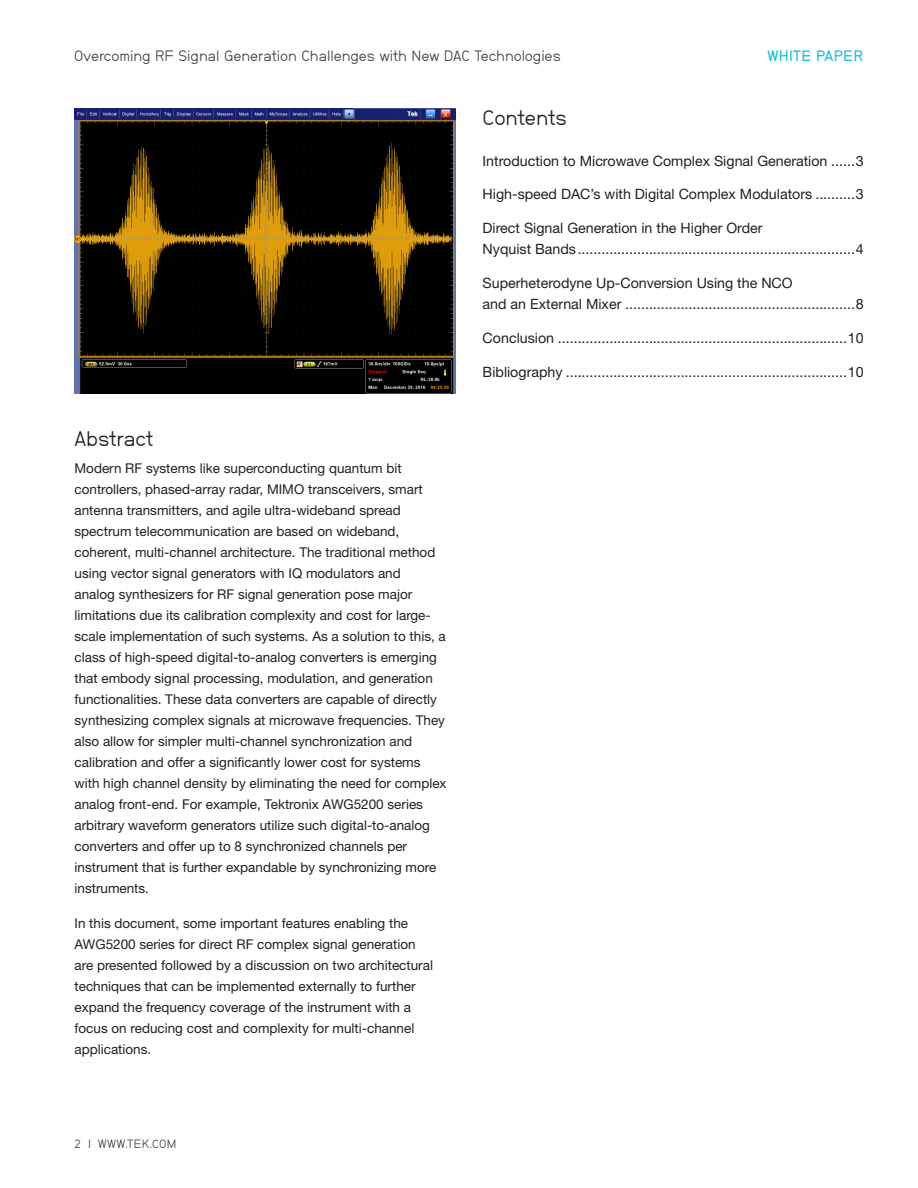
<style>
.page{position:relative;width:918px;height:1188px;background:#fff}
.page>*{position:absolute;margin:0;border:0;box-sizing:border-box;transform-origin:0 0}
.Heading_1{font:21px "Neubau Grotesk Nor";letter-spacing:-.005em;color:#231f20}
.t1{font:15px "Neubau Grotesk Nor";color:#41464e}
.t2{font:15px "Neubau Grotesk Hal";letter-spacing:.02em;color:#1cbfdf}
.TOC_-_header_1{font:14.25px/21px "Helvetica Neue";color:#231f20}
.Body_-_regular{font:13.5px/21px "Helvetica Neue";color:#231f20}
.Footer_Left{font:12px "Neubau Grotesk Nor";letter-spacing:.025em;color:#41464e}
</style>
<div class="page">
<img style="left:75px;top:108px;width:381px;height:286px">
<p class="t1" style="left:74px;top:47px;width:488px">Overcoming RF Signal Generation Challenges with New DAC Technologies</p>
<p class="t2" style="left:767px;top:46px;width:97px">WHITE PAPER</p>
<p class="Heading_1" style="left:75px;top:426px;width:81px">Abstract</p>
<p class="Body_-_regular" style="left:75px;top:458px;width:374px">Modern RF systems like superconducting quantum bit controllers, phased-array radar, MIMO transceivers, smart antenna transmitters, and agile ultra-wideband spread spectrum telecommunication are based on wideband, coherent, multi-channel architecture. The traditional method using vector signal generators with IQ modulators and<br>analog synthesizers for RF signal generation pose major limitations due its calibration complexity and cost for large&shy;scale implementation of such systems. As a solution to this, a class of high-speed digital-to-analog converters is emerging that embody signal processing, modulation, and generation functionalities. These data converters are capable of directly synthesizing complex signals at microwave frequencies. They also allow for simpler multi-channel synchronization and calibration and offer a significantly lower cost for systems with high channel density by eliminating the need for complex analog front-end. For example, Tektronix AWG5200 series arbitrary waveform generators utilize such digital-to-analog converters and offer up to 8 synchronized channels per instrument that is further expandable by synchronizing more instruments.</p>
<p class="Body_-_regular" style="left:75px;top:912px;width:360px">In this document, some important features enabling the AWG5200 series for direct RF complex signal generation are presented followed by a discussion on two architectural techniques that can be implemented externally to further expand the frequency coverage of the instrument with a focus on reducing cost and complexity for multi-channel applications.</p>
<p class="Footer_Left" style="left:74px;top:1137px;width:104px">2 | WWW.TEK.COM</p>
<p class="Heading_1" style="left:483px;top:105px;width:86px">Contents</p>
<p class="TOC_-_header_1" style="left:483px;top:150px;width:382px">Introduction to Microwave Complex Signal Generation ......3</p>
<p class="TOC_-_header_1" style="left:483px;top:184px;width:382px">High-speed DAC’s with Digital Complex Modulators ..........3</p>
<p class="TOC_-_header_1" style="left:483px;top:218px;width:382px">Direct Signal Generation in the Higher Order<br>Nyquist Bands......................................................................4</p>
<p class="TOC_-_header_1" style="left:483px;top:273px;width:382px">Superheterodyne Up-Conversion Using the NCO<br>and an External Mixer ..........................................................8</p>
<p class="TOC_-_header_1" style="left:483px;top:328px;width:382px">Conclusion .........................................................................10</p>
<p class="TOC_-_header_1" style="left:483px;top:362px;width:382px">Bibliography .......................................................................10</p>
</div>
